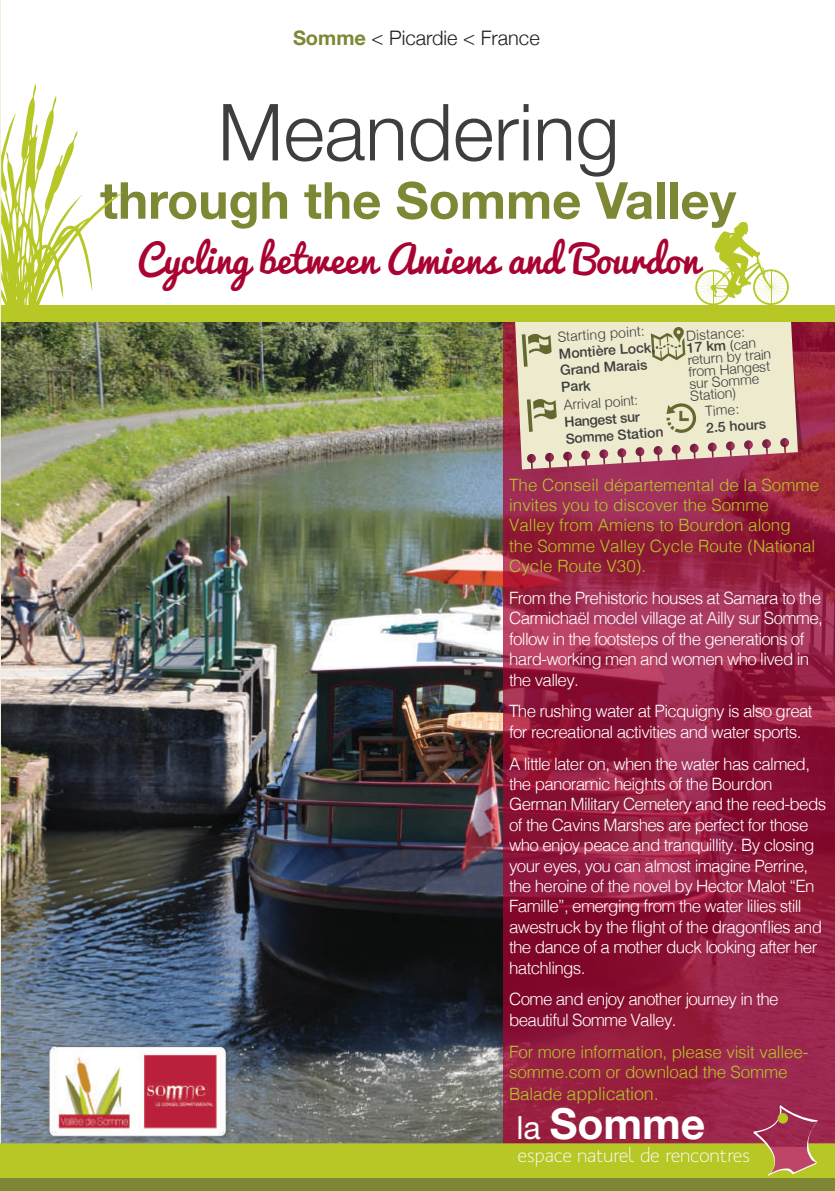
<style>
.page{position:relative;width:835px;height:1191px;background:#fff}
.page>*{position:absolute;margin:0;border:0;box-sizing:border-box;transform-origin:0 0}
.t1{font:300 78.8px "Helvetica Neue";color:#3e3e3f}
.t2{font:700 51px "Helvetica Neue";color:#7e8733}
.t3{font:700 42.6px "Helvetica Neue";color:#fff}
.t4{font:37.8px "Pacifico";color:#a80331}
.t5{font:300 20px "Helvetica Neue";color:#231f20}
.t6{font:19.8px "Mank Sans";color:#fff}
.t7{font:300 18px "Helvetica";letter-spacing:-.01em;color:#b6c726}
.t8{font:300 17px/20.4px "Helvetica";letter-spacing:-.04em;color:#fff}
.t9{font:300 17px/20.4px "Helvetica";color:#b6c726}
.t10{font:500 14px/16.8px "Helvetica Neue";color:#3e3e3f}
.t11{font:300 14px/12px "Helvetica Neue";color:#3e3e3f}
.t12{font:300 14px "Helvetica";color:#3e3e3f}
.s1{font-weight:700;color:#7e8733}
.s2{font-weight:500}
.s3{font-family:"Myriad Pro";font-weight:400}
.s4{font-size:17px}
.s5{font-weight:400;font-size:32px}
</style>
<div class="page">
<img style="left:1px;top:322px;width:502px;height:554px">
<svg style="left:503px;top:322px;width:332px;height:554px;background:#972043"></svg>
<svg style="left:515px;top:322px;width:283px;height:147px;background:#dabcac"></svg>
<svg style="left:519px;top:327px;width:283px;height:142px;background:#ded0b9"></svg>
<hr style="left:0;top:0;width:1px;height:1191px;background:#f2f0dd">
<svg style="left:0;top:876px;width:835px;height:302px;background:#714949"></svg>
<div style="left:777px;top:1113px;width:11px;height:10px;background:#b6c726;border-radius:50%"></div>
<div style="left:0;top:1178px;width:835px;height:13px;background:#7e8733"></div>
<svg style="left:1px;top:84px;width:123px;height:221px"></svg>
<img style="left:44px;top:1044px;width:184px;height:103px">
<div style="left:1px;top:305px;width:834px;height:17px;background:#b6c726"></div>
<svg style="left:695px;top:222px;width:93px;height:83px"></svg>
<p class="t5" style="left:293px;top:22px;width:248px"><span class="s1">Somme</span> &lt; Picardie &lt; France</p>
<h1 class="t1" style="left:218px;top:69px;width:403px">Meandering</h1>
<h2 class="t2" style="left:100px;top:154px;width:637px">through the Somme Valley</h2>
<h3 class="t4" style="left:137px;top:239px;width:563px">Cycling between Amiens and Bourdon</h3>
<p class="t12" style="left:557px;top:325px;width:89px;rotate:-4deg">Starting point:</p>
<p class="t10" style="left:558px;top:345px;width:98px;rotate:-4deg">Montière Lock,<br>Grand Marais<br>Park</p>
<p class="t12" style="left:562px;top:393px;width:76px;rotate:-4deg">Arrival point:</p>
<p class="t10" style="left:564px;top:413px;width:99px;rotate:-4deg">Hangest sur<br>Somme Station</p>
<p class="t12" style="left:685px;top:324px;width:61px;rotate:-4deg">Distance:</p>
<p class="t11" style="left:686px;top:341px;width:85px;rotate:-4deg"><span class="s2">17 km</span> <span class="s3">(</span>can return by train from Hangest sur Somme<br>Station)</p>
<p class="t12" style="left:704px;top:399px;width:36px;rotate:-4deg">Time:</p>
<p class="t10" style="left:705px;top:419px;width:61px;rotate:-4deg">2.5 hours</p>
<p class="t9" style="left:509px;top:473px;width:311px">The Conseil départemental de la Somme invites you to discover the Somme<br>Valley from Amiens to Bourdon along<br>the Somme Valley Cycle Route (National<br>Cycle Route V30).</p>
<p class="t8" style="left:509px;top:586px;width:315px">From the Prehistoric houses at Samara to the Carmichaël model village at Ailly sur Somme, follow in the footsteps of the generations of hard-working men and women who lived in the valley.</p>
<p class="t8" style="left:509px;top:700px;width:305px">The rushing water at Picquigny is also great for recreational activities and water sports.</p>
<p class="t8" style="left:509px;top:752px;width:318px">A little later on, when the water has calmed, the panoramic heights of the Bourdon German Military Cemetery and the reed-beds of the Cavins Marshes are perfect for those who enjoy peace and tranquillity. By closing your eyes, you can almost imagine Perrine, the heroine of the novel by Hector Malot “En Famille”, emerging from the water lilies still awestruck by the flight of the dragonflies and the dance of a mother duck looking after her hatchlings.</p>
<p class="t8" style="left:509px;top:988px;width:271px">Come and enjoy another journey in the beautiful Somme Valley.</p>
<p class="t9" style="left:509px;top:1040px;width:301px">For more information, please visit vallee&shy;somme.com or download the Somme</p>
<p class="t7" style="left:509px;top:1077px;width:151px"><span class="s4">Balade</span> application.</p>
<h3 class="t3" style="left:516px;top:1097px;width:190px"><span class="s5">la</span> Somme</h3>
<p class="t6" style="left:517px;top:1142px;width:234px">espace naturel de rencontres</p>
</div>
